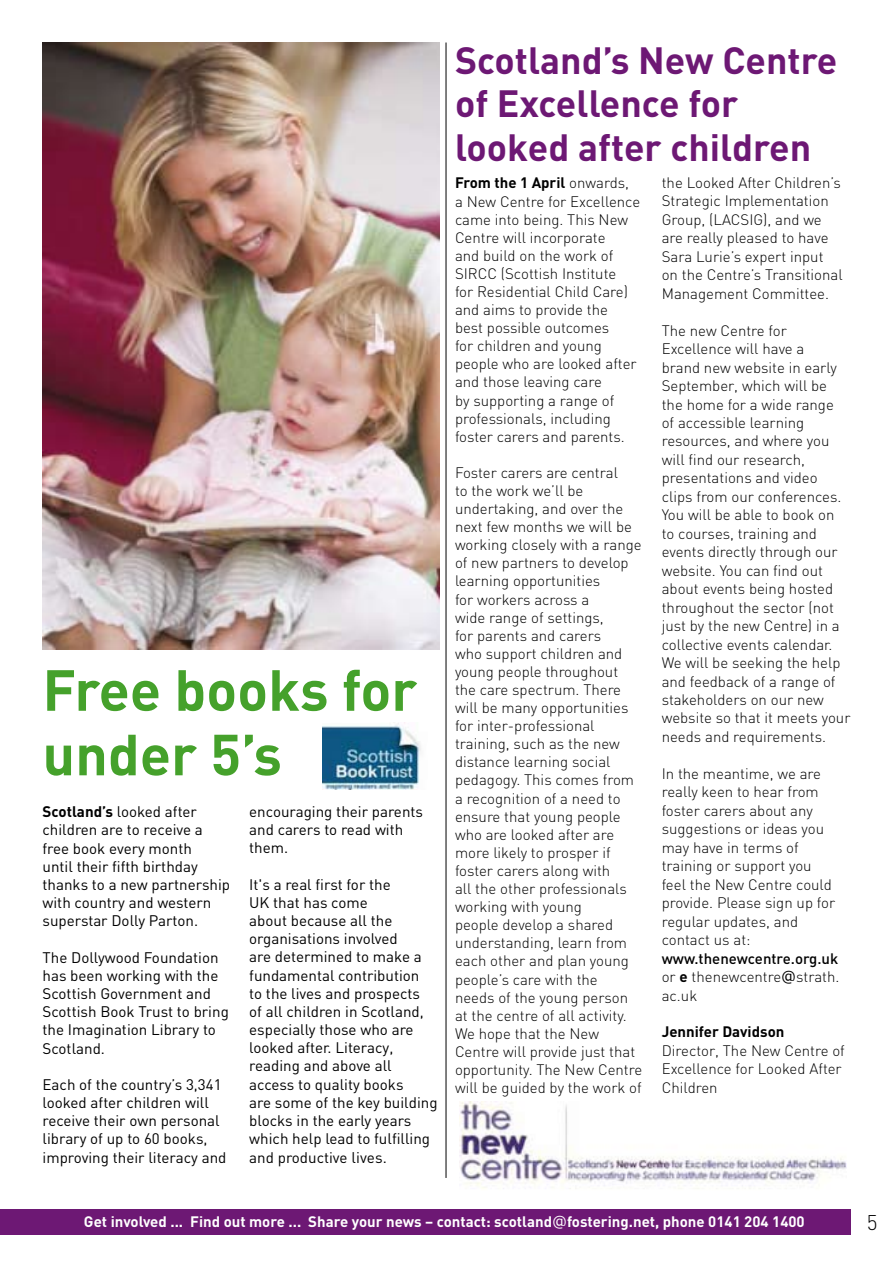
<style>
.page{position:relative;width:893px;height:1263px;background:#fff}
.page>*{position:absolute;margin:0;border:0;box-sizing:border-box;transform-origin:0 0}
.t1{font:700 57px/64.5px "DIN";color:#45a12b}
.t2{font:700 37.5px/43.5px "DIN";color:#6d1874}
.t3{font:300 21px "DIN";color:#000}
.t4{font:15.15px/18.1px "DIN";color:#000}
.t5{font:300 15px/18.1px "DIN";color:#000}
.t6{font:700 15px "DIN";color:#fff}
.t7{font:700 15px "DIN";color:#000}
.s1{font-weight:700}
.s2{font-size:15.3px}
.s3{font-weight:500}
.s4{font-family:"Verdana";font-weight:400}
</style>
<div class="page">
<div style="left:0;top:1209px;width:850px;height:26px;background:#6d1874"></div>
<img style="left:43px;top:43px;width:396px;height:606px">
<img style="left:459px;top:1101px;width:387px;height:88px">
<hr style="left:446px;top:43px;width:1px;height:1135px;background:#000">
<img style="left:323px;top:722px;width:98px;height:68px">
<h1 class="t1" style="left:43px;top:655px;width:376px">Free books for under 5’s</h1>
<p class="t4" style="left:43px;top:802px;width:189px"><span class="s1">Scotland’s</span> looked after children are to receive a free book every month<br>until their fifth birthday thanks to a new partnership with country and western superstar Dolly Parton.</p>
<p class="t4" style="left:43px;top:948px;width:188px">The Dollywood Foundation has been working with the<br>Scottish Government and<br>Scottish Book Trust to bring the Imagination Library to<br>Scotland.</p>
<p class="t4" style="left:43px;top:1075px;width:185px">Each of the country’s 3,341 looked after children will receive their own personal library of up to 60 books, improving their literacy and</p>
<p class="t4" style="left:249px;top:802px;width:175px">encouraging their parents and carers to read with them.</p>
<p class="t4" style="left:249px;top:875px;width:190px">It's a real first for the<br>UK that has come<br>about because all the organisations involved<br>are determined to make a fundamental contribution<br>to the lives and prospects<br>of all children in Scotland, especially those who are looked after. Literacy, reading and above all access to quality books<br>are some of the key building blocks in the early years which help lead to fulfilling and productive <span class="s2">lives.</span></p>
<h2 class="t2" style="left:455px;top:37px;width:384px">Scotland’s New Centre of Excellence for looked after children</h2>
<p class="t5" style="left:455px;top:174px;width:187px"><span class="s1">From the 1 April</span> onwards, a New Centre for Excellence came into being. This New<br>Centre will incorporate<br>and build on the work of<br>SIRCC (Scottish Institute<br>for Residential Child Care) and aims to provide the<br>best possible outcomes<br>for children and young people who are looked after and those leaving care<br>by supporting a range of professionals, including foster carers and parents.</p>
<p class="t5" style="left:455px;top:463px;width:189px">Foster carers are central<br>to the work we’ll be undertaking, and over the next few months we will be working closely with a range of new partners to develop learning opportunities<br>for workers across a<br>wide range of settings,<br>for parents and carers<br>who support children and young people throughout the care spectrum. There will be many opportunities for inter-professional training, such as the new distance learning social pedagogy. This comes from a recognition of a need to ensure that young people who are looked after are more likely to prosper if foster carers along with<br>all the other professionals working with young<br>people develop a shared understanding, learn from each other and plan young people’s care with the<br>needs of the young person at the centre of all activity.<br>We hope that the New<br>Centre will provide just that opportunity. The New Centre will be guided by the work of</p>
<p class="t5" style="left:662px;top:173px;width:182px">the Looked After Children’s<br>Strategic Implementation<br>Group, (LACSIG), and we are really pleased to have<br>Sara Lurie’s expert input on the Centre’s Transitional<br>Management Committee.</p>
<p class="t5" style="left:662px;top:321px;width:190px">The new Centre for<br>Excellence will have a<br>brand new website in early<br>September, which will be the home for a wide range<br>of accessible learning resources, and where you will find our research, presentations and video clips from our conferences.<br>You will be able to book on to courses, training and events directly through our website. You can find out about events being hosted throughout the sector (not just by the new Centre) in a collective events calendar.<br>We will be seeking the help and feedback of a range of stakeholders on our new website so that it meets your needs and requirements.</p>
<p class="t5" style="left:662px;top:764px;width:175px">In the meantime, we are really keen to hear from foster carers about any suggestions or ideas you may have in terms of training or support you feel the New Centre could provide. Please sign up for regular updates, and contact us at:</p>
<p class="t5" style="left:662px;top:949px;width:179px;text-align:justify"><span class="s3">www.thenewcentre.org.uk </span>or <span class="s1">e</span> thenewcentre<span class="s4">@</span>strath. ac.uk</p>
<p class="t7" style="left:662px;top:1022px;width:124px">Jennifer Davidson</p>
<p class="t5" style="left:662px;top:1041px;width:185px">Director, The New Centre of<br>Excellence for Looked After<br>Children</p>
<p class="t6" style="left:84px;top:1211px;width:722px">Get involved ... Find out more ... Share your news – contact: scotland<span class="s4">@</span>fostering.net, phone 0141 204 1400</p>
<h3 class="t3" style="left:867px;top:1209px;width:12px">5</h3>
</div>
